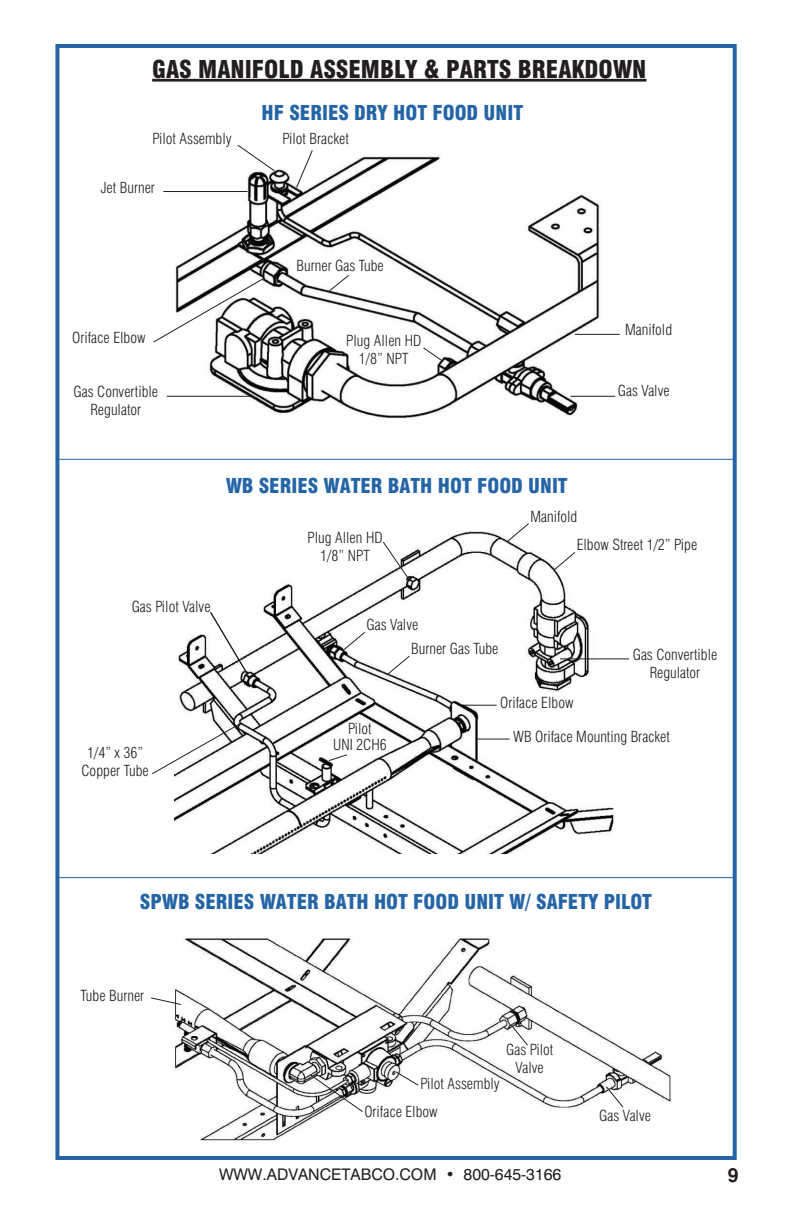
<style>
.page{position:relative;width:792px;height:1224px;background:#fff}
.page>*{position:absolute;margin:0;border:0;box-sizing:border-box;transform-origin:0 0}
.t1{font:900 condensed 24px "Swiss 721 BT";color:#231f20}
.t2{font:900 condensed 20px "Swiss 721 BT";color:#2565a6}
.t3{font:700 20px "Swiss 721 BT";color:#231f20;scale:.95 1}
.t4{font:16px "Swiss 721 BT";color:#231f20}
.t5{font:300 condensed 15px/18px "Swiss 721 BT";color:#231f20;text-align:center}
</style>
<div class="page">
<div style="left:55px;top:44px;width:682px;height:1116px;border:4px solid #2565a6"></div>
<hr style="left:152px;top:79px;width:494px;height:3px;background:#231f20">
<img style="left:172px;top:154px;width:433px;height:265px">
<hr style="left:163px;top:191px;width:85px;height:1px;background:#231f20">
<hr style="left:167px;top:396px;width:84px;height:1px;background:#231f20">
<svg style="left:153px;top:277px;width:113px;height:66px"></svg>
<svg style="left:236px;top:144px;width:40px;height:28px"></svg>
<svg style="left:422px;top:346px;width:22px;height:16px"></svg>
<hr style="left:575px;top:334px;width:45px;height:1px;background:#231f20">
<hr style="left:571px;top:396px;width:44px;height:1px;background:#231f20">
<svg style="left:295px;top:150px;width:19px;height:39px"></svg>
<svg style="left:328px;top:274px;width:22px;height:18px"></svg>
<img style="left:174px;top:531px;width:452px;height:323px">
<svg style="left:506px;top:523px;width:24px;height:20px"></svg>
<svg style="left:342px;top:631px;width:24px;height:20px"></svg>
<svg style="left:387px;top:655px;width:24px;height:20px"></svg>
<hr style="left:560px;top:658px;width:69px;height:1px;background:#231f20">
<svg style="left:552px;top:551px;width:24px;height:21px"></svg>
<svg style="left:209px;top:611px;width:39px;height:63px"></svg>
<svg style="left:382px;top:541px;width:28px;height:40px"></svg>
<svg style="left:152px;top:722px;width:90px;height:53px"></svg>
<hr style="left:464px;top:705px;width:33px;height:1px;background:#231f20">
<hr style="left:477px;top:739px;width:33px;height:1px;background:#231f20">
<svg style="left:328px;top:754px;width:20px;height:8px"></svg>
<img style="left:173px;top:937px;width:499px;height:204px">
<svg style="left:151px;top:997px;width:31px;height:9px"></svg>
<svg style="left:309px;top:1073px;width:55px;height:40px"></svg>
<svg style="left:394px;top:1070px;width:26px;height:17px"></svg>
<svg style="left:510px;top:1023px;width:19px;height:24px"></svg>
<svg style="left:605px;top:1085px;width:19px;height:24px"></svg>
<hr style="left:57px;top:877px;width:678px;height:1px;background:#2565a6">
<hr style="left:59px;top:459px;width:677px;height:1px;background:#2565a6">
<h1 class="t1" style="left:152px;top:55px;width:496px">GAS MANIFOLD ASSEMBLY &amp; PARTS BREAKDOWN</h1>
<h2 class="t2" style="left:262px;top:101px;width:263px">HF SERIES DRY HOT FOOD UNIT</h2>
<p class="t5" style="left:153px;top:129px;width:81px">Pilot Assembly</p>
<p class="t5" style="left:283px;top:130px;width:68px">Pilot Bracket</p>
<p class="t5" style="left:101px;top:178px;width:56px">Jet Burner</p>
<p class="t5" style="left:72px;top:329px;width:75px">Oriface Elbow</p>
<p class="t5" style="left:74px;top:383px;width:86px">Gas Convertible<br>Regulator</p>
<p class="t5" style="left:297px;top:256px;width:89px">Burner Gas Tube</p>
<p class="t5" style="left:346px;top:331px;width:77px">Plug Allen HD<br>1/8” NPT</p>
<p class="t5" style="left:625px;top:320px;width:48px">Manifold</p>
<p class="t5" style="left:618px;top:382px;width:53px">Gas Valve</p>
<p class="t5" style="left:132px;top:597px;width:80px">Gas Pilot Valve</p>
<p class="t5" style="left:82px;top:743px;width:69px">1/4” x 36”<br>Copper Tube</p>
<h2 class="t2" style="left:226px;top:473px;width:344px">WB SERIES WATER BATH HOT FOOD UNIT</h2>
<p class="t5" style="left:307px;top:529px;width:77px">Plug Allen HD<br>1/8” NPT</p>
<p class="t5" style="left:411px;top:613px;width:89px;line-height:23.8px;text-align:left;text-indent:-45px">Gas Valve<br>Burner Gas Tube</p>
<p class="t5" style="left:530px;top:507px;width:48px">Manifold</p>
<p class="t5" style="left:577px;top:536px;width:122px">Elbow Street 1/2” Pipe</p>
<p class="t5" style="left:633px;top:645px;width:86px">Gas Convertible<br>Regulator</p>
<p class="t5" style="left:333px;top:720px;width:55px;line-height:16px">Pilot<br>UNI 2CH6</p>
<p class="t5" style="left:500px;top:694px;width:75px">Oriface Elbow</p>
<p class="t5" style="left:513px;top:727px;width:158px">WB Oriface Mounting Bracket</p>
<h2 class="t2" style="left:140px;top:890px;width:514px">SPWB SERIES WATER BATH HOT FOOD UNIT W/ SAFETY PILOT</h2>
<p class="t5" style="left:81px;top:986px;width:65px">Tube Burner</p>
<p class="t5" style="left:506px;top:1040px;width:49px">Gas Pilot<br>Valve</p>
<p class="t5" style="left:421px;top:1075px;width:81px">Pilot Assembly</p>
<p class="t5" style="left:364px;top:1103px;width:75px">Oriface Elbow</p>
<p class="t4" style="left:219px;top:1165px;width:344px">WWW.ADVANCETABCO.COM • 800-645-3166</p>
<p class="t5" style="left:599px;top:1106px;width:53px">Gas Valve</p>
<h2 class="t3" style="left:728px;top:1162px;width:13px">9</h2>
</div>
